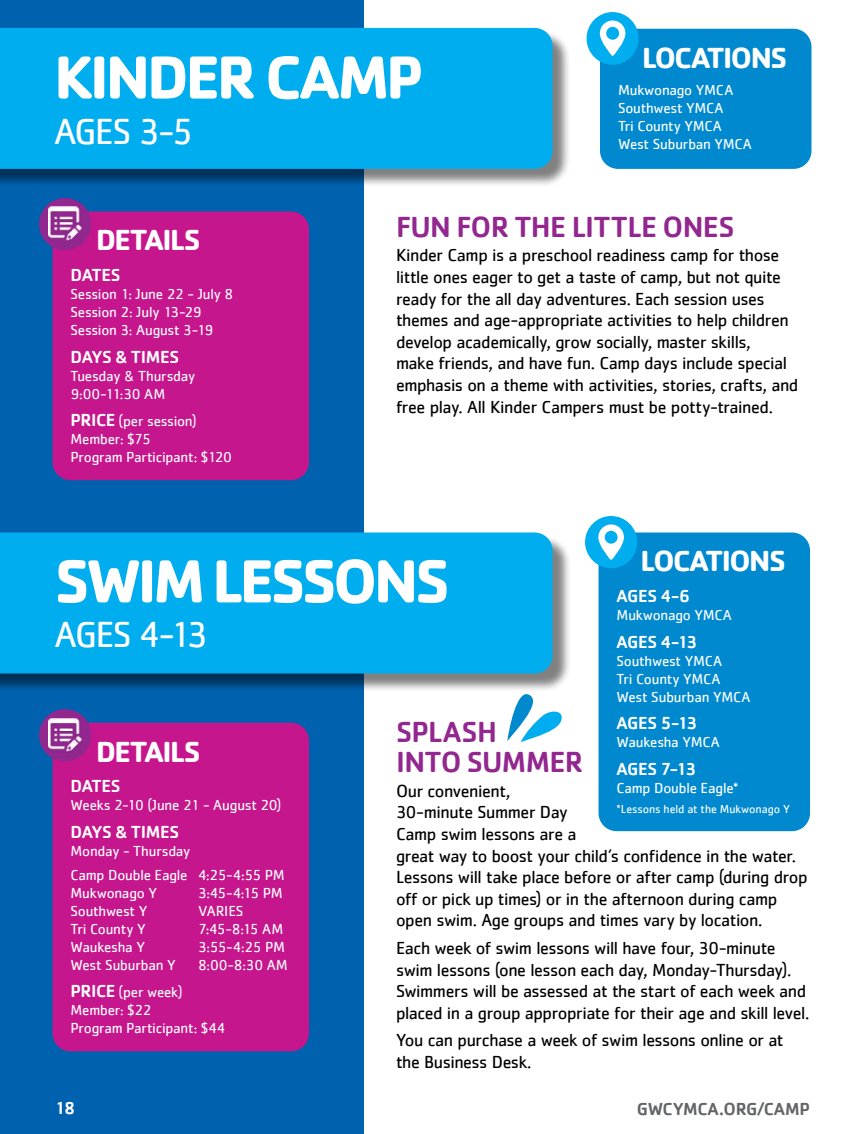
<style>
.page{position:relative;width:864px;height:1134px;background:#fff}
.page>*{position:absolute;margin:0;border:0;box-sizing:border-box;transform-origin:0 0}
.t1{font:700 63px "Cachet";letter-spacing:-.055em;color:#fff}
.t2{font:37.5px "Cachet";letter-spacing:-.045em;color:#fff}
.t3{font:500 30px/30px "Cachet";letter-spacing:-.02em;color:#92278f}
.t4{font:700 30px "Cachet";letter-spacing:-.05em;color:#fff}
.t5{font:18px/21.6px "Cachet";letter-spacing:-.025em;color:#000}
.t6{font:500 18px "Cachet";letter-spacing:-.02em;color:#fff}
.t7{font:500 18px "Cachet";letter-spacing:-.02em;color:#636466}
.t8{font:15px/18px "Cachet";letter-spacing:-.015em;color:#fff}
.t9{font:12px "Cachet";letter-spacing:-.005em;color:#fff}
.s1{font-weight:500;font-size:18px}
</style>
<div class="page">
<div style="left:0;top:0;width:364px;height:1134px;background:#0061af"></div>
<div style="left:0;top:30px;width:572px;height:158px;background:#000;opacity:.5"></div>
<div style="left:0;top:28px;width:553px;height:141px;background:#00aeef"></div>
<div style="left:0;top:535px;width:571px;height:157px;background:#000;opacity:.5"></div>
<div style="left:0;top:532px;width:553px;height:142px;background:#00aeef"></div>
<svg style="left:507px;top:683px;width:55px;height:59px"></svg>
<div style="left:600px;top:29px;width:212px;height:140px;background:#0089cf;border-radius:18px"></div>
<div style="left:587px;top:12px;width:52px;height:53px;background:#00aeef;border-radius:50%"></div>
<svg style="left:600px;top:21px;width:25px;height:35px"></svg>
<div style="left:52px;top:212px;width:257px;height:268px;background:#c6168d;border-radius:18px"></div>
<div style="left:39px;top:198px;width:52px;height:52px;background:#92278f;border-radius:50%"></div>
<img style="left:49px;top:207px;width:32px;height:34px">
<div style="left:599px;top:532px;width:211px;height:299px;background:#0089cf;border-radius:18px"></div>
<div style="left:585px;top:516px;width:52px;height:52px;background:#00aeef;border-radius:50%"></div>
<svg style="left:598px;top:524px;width:26px;height:36px"></svg>
<div style="left:52px;top:723px;width:257px;height:328px;background:#c6168d;border-radius:18px"></div>
<div style="left:39px;top:709px;width:52px;height:52px;background:#92278f;border-radius:50%"></div>
<img style="left:49px;top:718px;width:32px;height:34px">
<h1 class="t1" style="left:54px;top:37px;width:371px">KINDER CAMP</h1>
<h2 class="t2" style="left:54px;top:109px;width:141px">AGES 3-5</h2>
<h3 class="t4" style="left:642px;top:38px;width:147px">LOCATIONS</h3>
<p class="t8" style="left:618px;top:80px;width:136px">Mukwonago YMCA<br>Southwest YMCA<br>Tri County YMCA<br>West Suburban YMCA</p>
<h3 class="t4" style="left:96px;top:221px;width:106px">DETAILS</h3>
<p class="t6" style="left:70px;top:264px;width:52px">DATES</p>
<p class="t8" style="left:70px;top:285px;width:164px">Session 1: June 22 - July 8<br>Session 2: July 13-29<br>Session 3: August 3-19</p>
<p class="t6" style="left:70px;top:345px;width:110px">DAYS &amp; TIMES</p>
<p class="t8" style="left:70px;top:366px;width:126px">Tuesday &amp; Thursday<br>9:00-11:30 AM</p>
<p class="t8" style="left:70px;top:412px;width:163px"><span class="s1">PRICE</span> (per session)<br>Member: $75<br>Program Participant: $120</p>
<h3 class="t3" style="left:396px;top:211px;width:340px">FUN FOR THE LITTLE ONES</h3>
<p class="t5" style="left:396px;top:244px;width:404px">Kinder Camp is a preschool readiness camp for those little ones eager to get a taste of camp, but not quite ready for the all day adventures. Each session uses themes and age-appropriate activities to help children develop academically, grow socially, master skills,<br>make friends, and have fun. Camp days include special emphasis on a theme with activities, stories, crafts, and free play. All Kinder Campers must be potty-trained.</p>
<h3 class="t4" style="left:641px;top:542px;width:147px">LOCATIONS</h3>
<p class="t6" style="left:617px;top:585px;width:75px">AGES 4-6</p>
<p class="t8" style="left:617px;top:606px;width:117px">Mukwonago YMCA</p>
<p class="t6" style="left:617px;top:630px;width:83px">AGES 4-13</p>
<p class="t8" style="left:617px;top:651px;width:136px">Southwest YMCA<br>Tri County YMCA<br>West Suburban YMCA</p>
<p class="t6" style="left:617px;top:712px;width:83px">AGES 5-13</p>
<p class="t8" style="left:617px;top:733px;width:105px">Waukesha YMCA</p>
<p class="t6" style="left:617px;top:758px;width:81px">AGES 7-13</p>
<p class="t8" style="left:617px;top:778px;width:123px">Camp Double Eagle*</p>
<p class="t9" style="left:617px;top:802px;width:175px">*Lessons held at the Mukwonago Y</p>
<h1 class="t1" style="left:55px;top:540px;width:397px">SWIM LESSONS</h1>
<h2 class="t2" style="left:55px;top:613px;width:155px">AGES 4-13</h2>
<h3 class="t3" style="left:396px;top:716px;width:189px">SPLASH<br>INTO SUMMER</h3>
<p class="t5" style="left:396px;top:780px;width:413px">Our convenient,<br>30-minute Summer Day<br>Camp swim lessons are a<br>great way to boost your child’s confidence in the water.<br>Lessons will take place before or after camp (during drop off or pick up times) or in the afternoon during camp open swim. Age groups and times vary by location.</p>
<p class="t5" style="left:396px;top:937px;width:415px">Each week of swim lessons will have four, 30-minute swim lessons (one lesson each day, Monday-Thursday).<br>Swimmers will be assessed at the start of each week and placed in a group appropriate for their age and skill level.</p>
<p class="t5" style="left:396px;top:1029px;width:389px">You can purchase a week of swim lessons online or at the Business Desk.</p>
<h3 class="t4" style="left:96px;top:732px;width:106px">DETAILS</h3>
<p class="t6" style="left:70px;top:775px;width:52px">DATES</p>
<p class="t8" style="left:70px;top:796px;width:213px">Weeks 2-10 (June 21 - August 20)</p>
<p class="t6" style="left:70px;top:821px;width:110px">DAYS &amp; TIMES</p>
<p class="t8" style="left:70px;top:838px;width:216px;line-height:24px">Monday - Thursday<br>Camp Double Eagle 4:25-4:55 PM</p>
<p class="t8" style="left:70px;top:883px;width:88px">Mukwonago Y</p>
<p class="t8" style="left:198px;top:883px;width:86px">3:45-4:15 PM</p>
<p class="t8" style="left:70px;top:901px;width:78px">Southwest Y</p>
<p class="t8" style="left:198px;top:901px;width:47px">VARIES</p>
<p class="t8" style="left:70px;top:919px;width:77px">Tri County Y</p>
<p class="t8" style="left:198px;top:919px;width:87px">7:45-8:15 AM</p>
<p class="t8" style="left:70px;top:937px;width:76px">Waukesha Y</p>
<p class="t8" style="left:198px;top:937px;width:89px">3:55-4:25 PM</p>
<p class="t8" style="left:70px;top:955px;width:107px">West Suburban Y</p>
<p class="t8" style="left:198px;top:955px;width:91px">8:00-8:30 AM</p>
<p class="t8" style="left:70px;top:983px;width:156px"><span class="s1">PRICE</span> (per week)<br>Member: $22<br>Program Participant: $44</p>
<p class="t6" style="left:55px;top:1097px;width:22px">18</p>
<p class="t7" style="left:637px;top:1098px;width:175px">GWCYMCA.ORG/CAMP</p>
</div>
